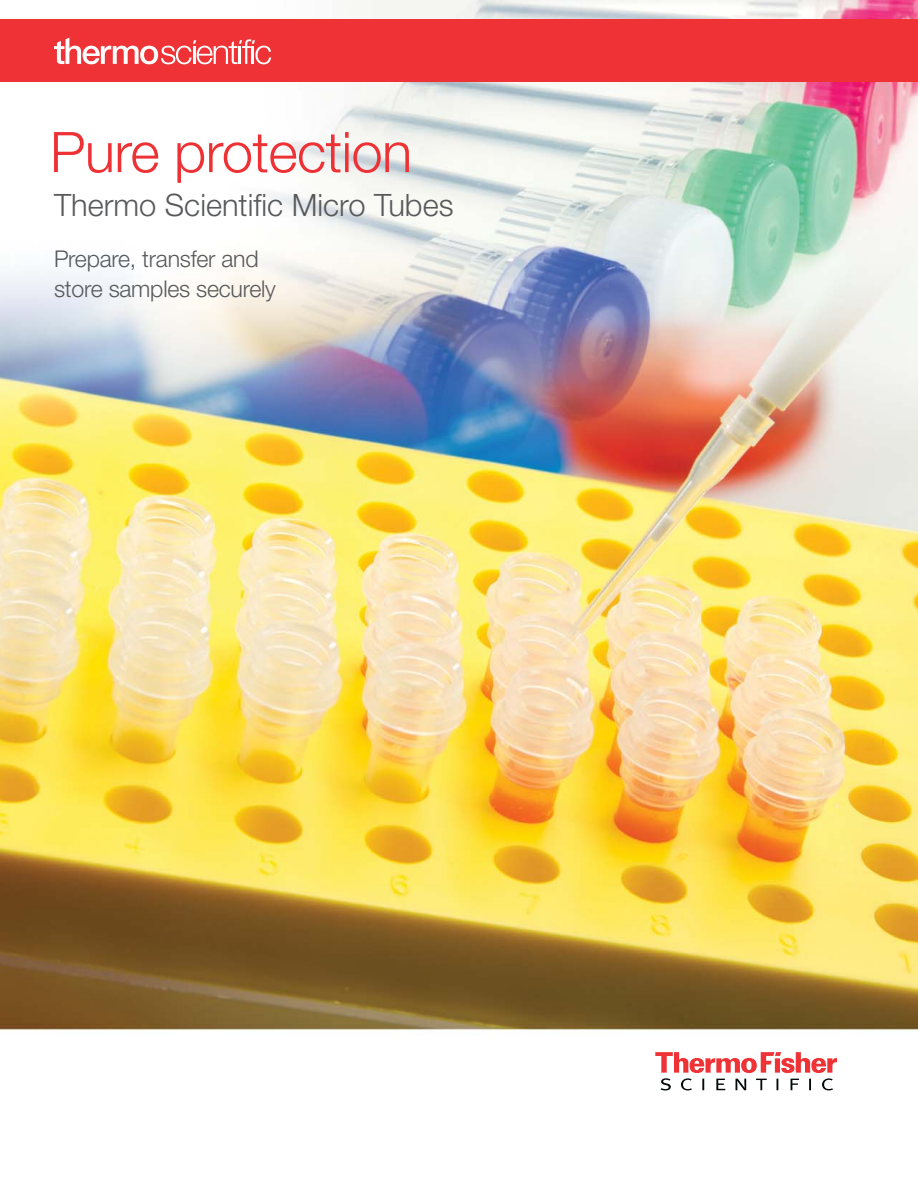
<style>
.page{position:relative;width:918px;height:1188px;background:#fff}
.page>*{position:absolute;margin:0;border:0;box-sizing:border-box;transform-origin:0 0}
.t1{font:300 56.1px "Helvetica Neue LT Std";letter-spacing:-.01em;color:#ee3134}
.t2{font:300 30.9px "Helvetica Neue LT Std";color:#58595b}
.t3{font:300 23.1px/30px "Helvetica Neue LT Std";letter-spacing:-.01em;color:#58595b}
</style>
<div class="page">
<img style="left:0;top:0;width:918px;height:1091px">
<svg style="left:655px;top:1052px;width:182px;height:38px"></svg>
<div style="left:0;top:20px;width:918px;height:62px;background:#ee3235"></div>
<svg style="left:54px;top:38px;width:217px;height:26px"></svg>
<h1 class="t1" style="left:50px;top:132px;width:364px">Pure protection</h1>
<h2 class="t2" style="left:54px;top:194px;width:401px">Thermo Scientific Micro Tubes</h2>
<p class="t3" style="left:54px;top:247px;width:223px">Prepare, transfer and store samples securely</p>
</div>
